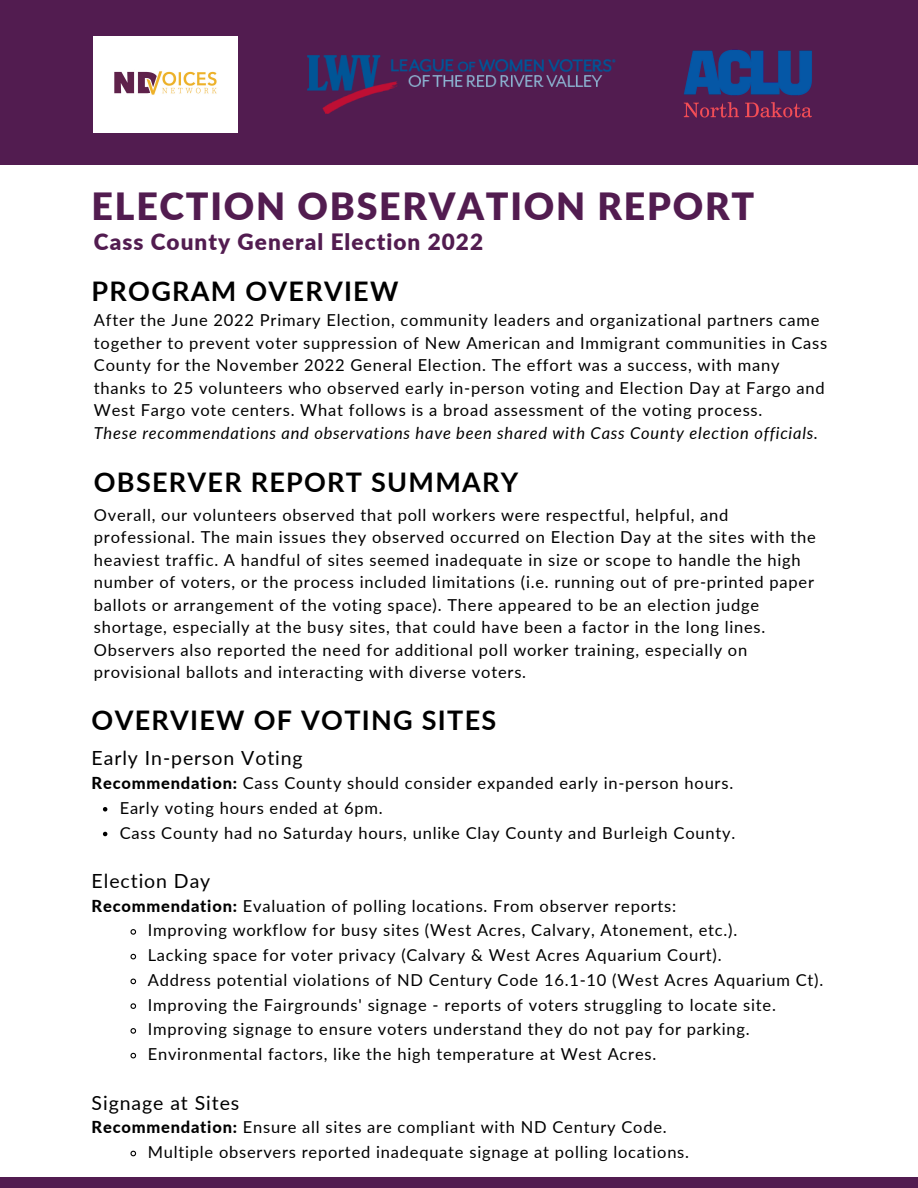
<style>
.page{position:relative;width:918px;height:1188px;background:#fff}
.page>*{position:absolute;margin:0;border:0;box-sizing:border-box;transform-origin:0 0}
.t1{font:900 37.5px "Lato";letter-spacing:.045em;color:#521c50}
.t2{font:700 27px "Lato";letter-spacing:.045em;color:#000}
.t3{font:900 22.5px "Lato";letter-spacing:.045em;color:#521c50}
.t4{font:19.5px "Lato";letter-spacing:.045em;color:#000}
.t5{font:16.5px/22.5px "Lato";letter-spacing:.045em;color:#000}
.t6{font:italic 16.5px "Lato";letter-spacing:.045em;color:#000}
.s1{font-weight:800}
</style>
<div class="page">
<div style="left:0;top:0;width:918px;height:164px;background:#521c50"></div>
<div style="left:0;top:1177px;width:918px;height:11px;background:#521c50"></div>
<img style="left:683px;top:49px;width:129px;height:69px">
<img style="left:94px;top:37px;width:144px;height:95px">
<img style="left:307px;top:55px;width:308px;height:59px">
<svg style="left:103px;top:807px;width:4px;height:5px"></svg>
<svg style="left:103px;top:832px;width:4px;height:4px"></svg>
<svg style="left:130px;top:929px;width:7px;height:6px"></svg>
<svg style="left:130px;top:953px;width:7px;height:7px"></svg>
<svg style="left:130px;top:978px;width:7px;height:7px"></svg>
<svg style="left:130px;top:1003px;width:7px;height:6px"></svg>
<svg style="left:130px;top:1028px;width:7px;height:6px"></svg>
<svg style="left:130px;top:1052px;width:7px;height:7px"></svg>
<svg style="left:130px;top:1150px;width:7px;height:7px"></svg>
<h1 class="t1" style="left:92px;top:183px;width:664px">ELECTION OBSERVATION REPORT</h1>
<h3 class="t3" style="left:94px;top:228px;width:391px">Cass County General Election 2022</h3>
<h2 class="t2" style="left:92px;top:275px;width:308px">PROGRAM OVERVIEW</h2>
<p class="t5" style="left:94px;top:309px;width:735px">After the June 2022 Primary Election, community leaders and organizational partners came together to prevent voter suppression of New American and Immigrant communities in Cass County for the November 2022 General Election. The effort was a success, with many thanks to 25 volunteers who observed early in-person voting and Election Day at Fargo and West Fargo vote centers. What follows is a broad assessment of the voting process.</p>
<p class="t6" style="left:94px;top:422px;width:726px">These recommendations and observations have been shared with Cass County election officials.</p>
<h2 class="t2" style="left:94px;top:465px;width:426px">OBSERVER REPORT SUMMARY</h2>
<p class="t5" style="left:94px;top:503px;width:724px">Overall, our volunteers observed that poll workers were respectful, helpful, and professional. The main issues they observed occurred on Election Day at the sites with the heaviest traffic. A handful of sites seemed inadequate in size or scope to handle the high number of voters, or the process included limitations (i.e. running out of pre-printed paper ballots or arrangement of the voting space). There appeared to be an election judge shortage, especially at the busy sites, that could have been a factor in the long lines.<br>Observers also reported the need for additional poll worker training, especially on provisional ballots and interacting with diverse voters.</p>
<h2 class="t2" style="left:92px;top:703px;width:406px">OVERVIEW OF VOTING SITES</h2>
<p class="t4" style="left:92px;top:746px;width:213px">Early In-person Voting</p>
<p class="t5" style="left:92px;top:771px;width:643px"><span class="s1">Recommendation:</span> Cass County should consider expanded early in-person hours.</p>
<p class="t5" style="left:120px;top:795px;width:617px;line-height:24.8px">Early voting hours ended at 6pm.<br>Cass County had no Saturday hours, unlike Clay County and Burleigh County.</p>
<p class="t4" style="left:92px;top:869px;width:120px">Election Day</p>
<p class="t5" style="left:92px;top:894px;width:586px"><span class="s1">Recommendation:</span> Evaluation of polling locations. From observer reports:</p>
<p class="t5" style="left:148px;top:918px;width:677px;line-height:24.8px">Improving workflow for busy sites (West Acres, Calvary, Atonement, etc.).<br>Lacking space for voter privacy (Calvary &amp; West Acres Aquarium Court).<br>Address potential violations of ND Century Code 16.1-10 (West Acres Aquarium Ct).<br>Improving the Fairgrounds' signage - reports of voters struggling to locate site.<br>Improving signage to ensure voters understand they do not pay for parking.<br>Environmental factors, like the high temperature at West Acres.</p>
<p class="t4" style="left:92px;top:1090px;width:149px">Signage at Sites</p>
<p class="t5" style="left:92px;top:1116px;width:577px"><span class="s1">Recommendation:</span> Ensure all sites are compliant with ND Century Code.</p>
<p class="t5" style="left:148px;top:1140px;width:543px">Multiple observers reported inadequate signage at polling locations.</p>
</div>
